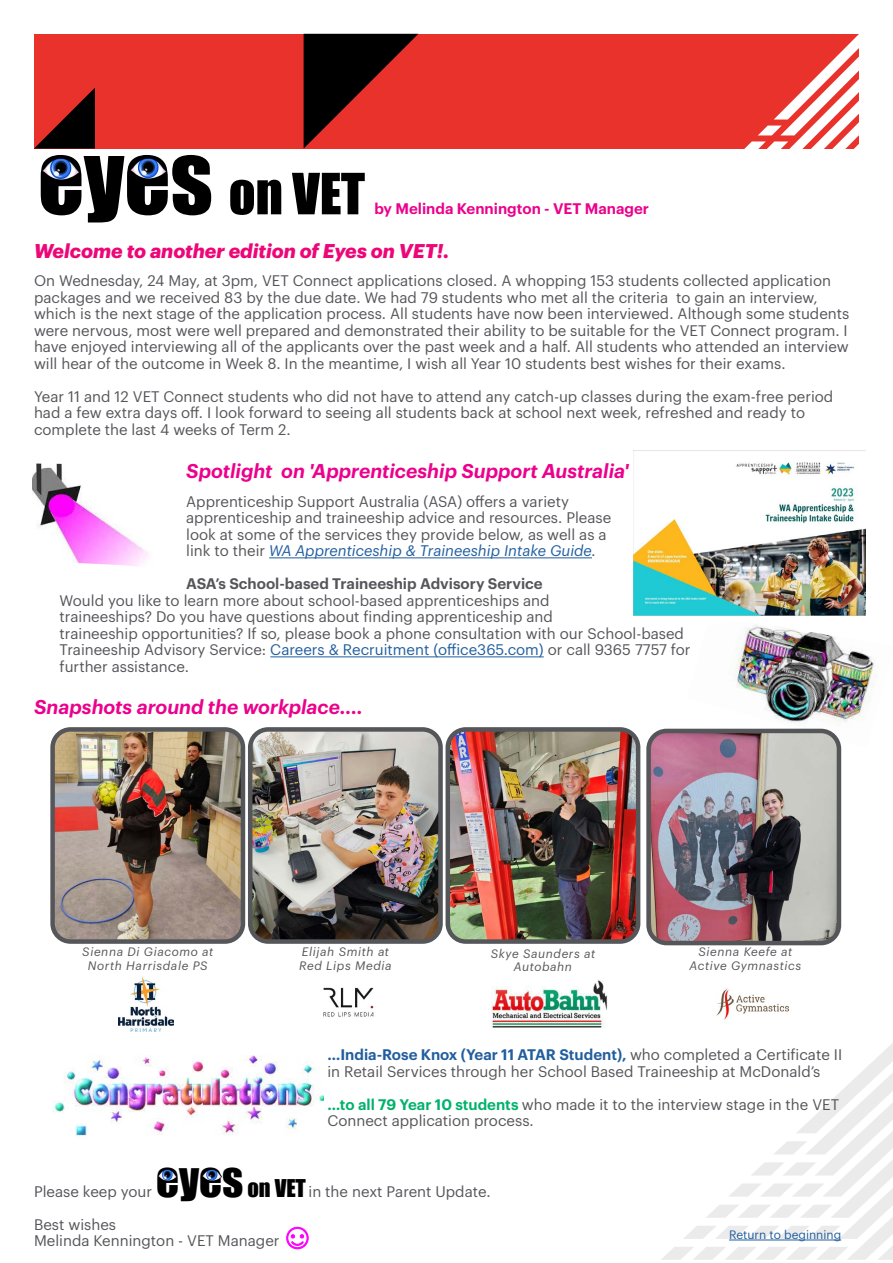
<style>
.page{position:relative;width:893px;height:1263px;background:#fff}
.page>*{position:absolute;margin:0;border:0;box-sizing:border-box;transform-origin:0 0}
.t1{font:52.5px "Impact";color:#000}
.t2{font:italic 600 19.5px "Graphik";color:#ec008c}
.t3{font:italic 700 19.5px "Graphik";color:#ed0677}
.t4{font:15px/16.5px "Graphik";color:#55565a}
.t5{font:600 15px "Graphik";color:#55565a}
.t6{font:600 15px "Graphik";color:#ec008c}
.t7{font:italic 12px/13.5px "Graphik";letter-spacing:.05em;color:#55565a;text-align:center}
.t8{font:12px "Graphik";color:#215e9e}
.s1{font-size:90px}
.s2{font-style:italic;color:#215e9e}
.s3{font-style:italic}
.s4{color:#215e9e}
.s5{font-weight:600;color:#215e9e}
.s6{font-weight:600;color:#00b26b}
.s7{font-family:"Impact";font-size:45px;color:#000}
.s8{font-family:"Impact";font-size:22.5px;color:#000}
</style>
<div class="page">
<div style="left:34px;top:34px;width:825px;height:115px;background:#e9322b"></div>
<svg style="left:744px;top:34px;width:115px;height:115px"></svg>
<svg style="left:661px;top:1043px;width:232px;height:217px"></svg>
<img style="left:32px;top:463px;width:118px;height:104px">
<img style="left:633px;top:450px;width:233px;height:165px">
<img style="left:55px;top:732px;width:185px;height:207px">
<div style="left:50px;top:727px;width:195px;height:217px;border:4px solid #55565a;border-radius:18px"></div>
<img style="left:253px;top:732px;width:185px;height:207px">
<div style="left:248px;top:727px;width:195px;height:217px;border:4px solid #55565a;border-radius:18px"></div>
<img style="left:451px;top:732px;width:184px;height:207px">
<div style="left:446px;top:727px;width:194px;height:217px;border:4px solid #55565a;border-radius:18px"></div>
<img style="left:687px;top:625px;width:190px;height:123px">
<img style="left:52px;top:1055px;width:271px;height:81px">
<img style="left:118px;top:976px;width:55px;height:55px">
<img style="left:323px;top:987px;width:51px;height:30px">
<img style="left:491px;top:980px;width:117px;height:48px">
<img style="left:716px;top:988px;width:73px;height:32px">
<img style="left:651px;top:731px;width:188px;height:209px">
<div style="left:646px;top:729px;width:195px;height:216px;border:4px solid #55565a;border-radius:18px"></div>
<hr style="left:269px;top:557px;width:323px;height:1px;background:#215e9e">
<hr style="left:270px;top:656px;width:274px;height:1px;background:#215e9e">
<svg style="left:286px;top:1227px;width:22px;height:22px"></svg>
<img style="left:43px;top:158px;width:36px;height:21px">
<img style="left:130px;top:157px;width:37px;height:22px">
<img style="left:158px;top:1170px;width:19px;height:10px">
<img style="left:202px;top:1170px;width:19px;height:10px">
<hr style="left:729px;top:1240px;width:112px;height:1px;background:#215e9e">
<h1 class="t1" style="left:38px;top:153px;width:328px"><span class="s1">eyes</span> on VET</h1>
<p class="t6" style="left:374px;top:197px;width:276px">by Melinda Kennington - VET Manager</p>
<h2 class="t3" style="left:34px;top:236px;width:417px">Welcome to another edition of Eyes on VET!.</h2>
<p class="t4" style="left:34px;top:271px;width:817px">On Wednesday, 24 May, at 3pm, VET Connect applications closed. A whopping 153 students collected application packages and we received 83 by the due date. We had 79 students who met all the criteria to gain an interview, which is the next stage of the application process. All students have now been interviewed. Although some students were nervous, most were well prepared and demonstrated their ability to be suitable for the VET Connect program. I have enjoyed interviewing all of the applicants over the past week and a half. All students who attended an interview will hear of the outcome in Week 8. In the meantime, I wish all Year 10 students best wishes for their exams.</p>
<p class="t4" style="left:34px;top:387px;width:801px">Year 11 and 12 VET Connect students who did not have to attend any catch-up classes during the exam-free period had a few extra days off. I look forward to seeing all students back at school next week, refreshed and ready to complete the last 4 weeks of Term 2.</p>
<h2 class="t2" style="left:186px;top:456px;width:444px">Spotlight on 'Apprenticeship Support Australia'</h2>
<p class="t4" style="left:186px;top:492px;width:427px">Apprenticeship Support Australia (ASA) offers a variety apprenticeship and traineeship advice and resources. Please look at some of the services they provide below, as well as a link to their <span class="s2">WA Apprenticeship &amp; Traineeship Intake Guide</span><span class="s3">.</span></p>
<p class="t5" style="left:186px;top:572px;width:358px">ASA’s School-based Traineeship Advisory Service</p>
<p class="t4" style="left:60px;top:591px;width:632px">Would you like to learn more about school-based apprenticeships and<br>traineeships? Do you have questions about finding apprenticeship and<br>traineeship opportunities? If so, please book a phone consultation with our School-based Traineeship Advisory Service: <span class="s4">Careers &amp; Recruitment (office365.com)</span> or call 9365 7757 for further assistance.</p>
<h2 class="t2" style="left:34px;top:692px;width:330px">Snapshots around the workplace....</h2>
<p class="t7" style="left:299px;top:944px;width:94px;text-align:left">Elijah Smith at<br>Red Lips Media</p>
<p class="t7" style="left:689px;top:944px;width:113px">Sienna Keefe at<br>Active Gymnastics</p>
<p class="t7" style="left:82px;top:944px;width:133px">Sienna Di Giacomo at<br>North Harrisdale PS</p>
<p class="t7" style="left:491px;top:945px;width:106px">Skye Saunders at<br>Autobahn</p>
<p class="t4" style="left:327px;top:1045px;width:516px"><span class="s5">…India-Rose Knox (Year 11 ATAR Student),</span> who completed a Certificate II in Retail Services through her School Based Traineeship at McDonald’s</p>
<p class="t4" style="left:327px;top:1095px;width:513px"><span class="s6">…to all 79 Year 10 students</span> who made it to the interview stage in the VET<br>Connect application process.</p>
<p class="t4" style="left:34px;top:1182px;width:458px">Please keep your <span class="s7">eyes</span> <span class="s8">on VET</span> in the next Parent Update.</p>
<p class="t4" style="left:34px;top:1215px;width:247px">Best wishes<br>Melinda Kennington - VET Manager</p>
<p class="t8" style="left:729px;top:1225px;width:114px">Return to beginning</p>
</div>
